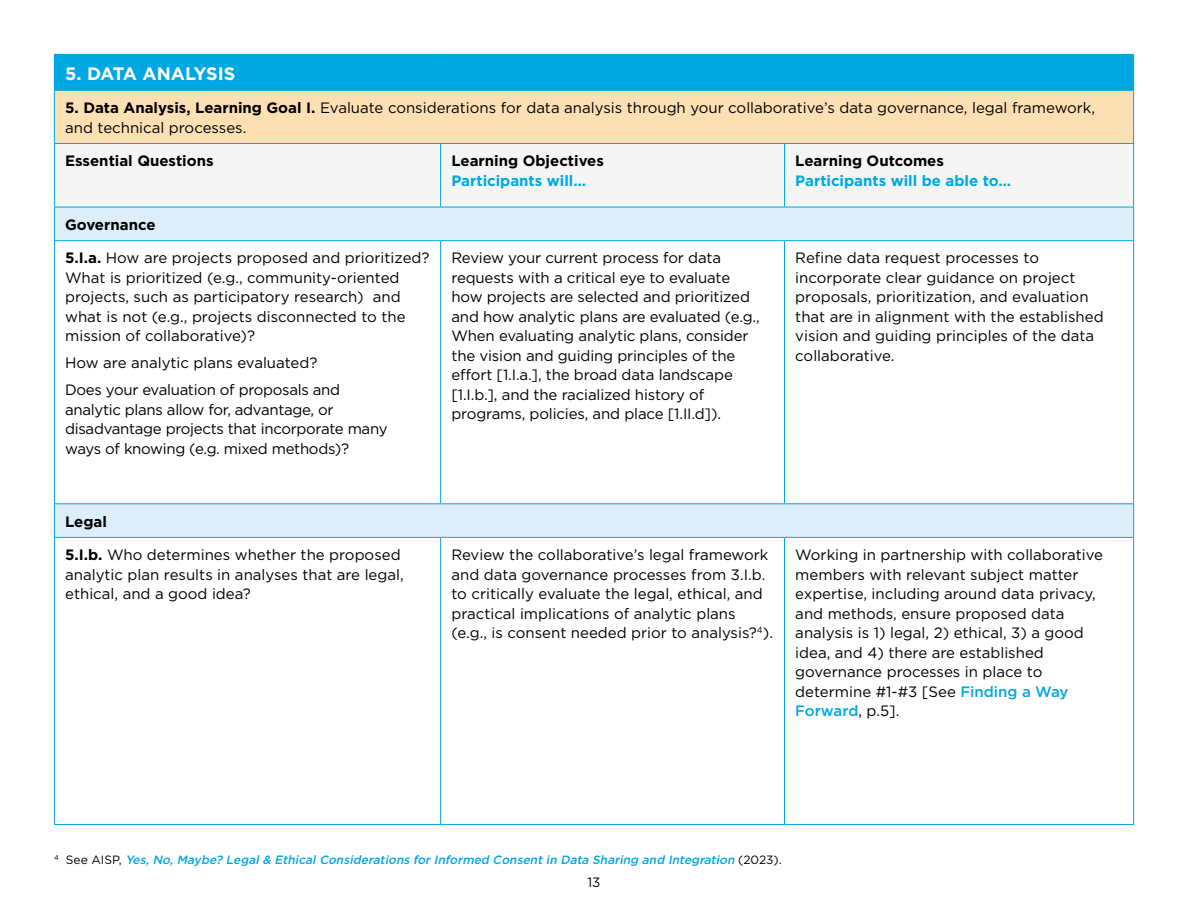
<style>
.page{position:relative;width:1188px;height:918px;background:#fff}
.page>*{position:absolute;margin:0;border:0;box-sizing:border-box;transform-origin:0 0}
.t1{font:700 18px "Gotham";letter-spacing:-.02em;color:#fff}
.t2{font:15px/19.5px "Gotham";color:#000}
.t3{font:15px/19.5px "Gotham";letter-spacing:-.02em;color:#000}
.t4{font:700 15px/19.5px "Gotham";color:#000}
.t5{font:700 15px/19.5px "Gotham";color:#00a8e3}
.t6{font:13.5px "Gotham";color:#000}
.Footnote_text{font:italic 500 12px "Gotham";color:#00a8e3}
.s1{font-weight:700}
.s2{color:#00a8e3}
.s3{color:#000}
.s4{font-weight:500;color:#00a8e3}
.s5{font-weight:400;font-style:normal;color:#000}
</style>
<div class="page">
<div style="left:54px;top:54px;width:1080px;height:36px;background:#00a8e3"></div>
<div style="left:54px;top:90px;width:1080px;height:53px;background:#fddfb4"></div>
<div style="left:55px;top:144px;width:1078px;height:63px;background:#f5f5f5"></div>
<svg style="left:55px;top:208px;width:1078px;height:329px"></svg>
<hr style="left:54px;top:90px;width:387px;height:1px;background:#00a8e3">
<hr style="left:54px;top:91px;width:1px;height:52px;background:#00a8e3">
<hr style="left:441px;top:90px;width:344px;height:1px;background:#00a8e3">
<hr style="left:785px;top:90px;width:349px;height:1px;background:#00a8e3">
<hr style="left:1133px;top:91px;width:1px;height:52px;background:#00a8e3">
<hr style="left:54px;top:143px;width:387px;height:1px;background:#00a8e3">
<hr style="left:54px;top:144px;width:1px;height:63px;background:#00a8e3">
<hr style="left:441px;top:143px;width:344px;height:1px;background:#00a8e3">
<hr style="left:440px;top:144px;width:1px;height:63px;background:#00a8e3">
<hr style="left:785px;top:143px;width:349px;height:1px;background:#00a8e3">
<hr style="left:784px;top:144px;width:1px;height:63px;background:#00a8e3">
<hr style="left:1133px;top:144px;width:1px;height:63px;background:#00a8e3">
<hr style="left:54px;top:207px;width:387px;height:1px;background:#00a8e3">
<hr style="left:54px;top:207px;width:1px;height:33px;background:#00a8e3">
<hr style="left:441px;top:207px;width:344px;height:1px;background:#00a8e3">
<hr style="left:785px;top:207px;width:349px;height:1px;background:#00a8e3">
<hr style="left:1133px;top:207px;width:1px;height:33px;background:#00a8e3">
<hr style="left:54px;top:240px;width:387px;height:1px;background:#00a8e3">
<hr style="left:54px;top:241px;width:1px;height:262px;background:#00a8e3">
<hr style="left:441px;top:240px;width:344px;height:1px;background:#00a8e3">
<hr style="left:440px;top:241px;width:1px;height:262px;background:#00a8e3">
<hr style="left:785px;top:240px;width:349px;height:1px;background:#00a8e3">
<hr style="left:784px;top:241px;width:1px;height:262px;background:#00a8e3">
<hr style="left:1133px;top:241px;width:1px;height:262px;background:#00a8e3">
<hr style="left:54px;top:503px;width:387px;height:1px;background:#00a8e3">
<hr style="left:54px;top:504px;width:1px;height:33px;background:#00a8e3">
<hr style="left:441px;top:503px;width:344px;height:1px;background:#00a8e3">
<hr style="left:785px;top:503px;width:349px;height:1px;background:#00a8e3">
<hr style="left:1133px;top:504px;width:1px;height:33px;background:#00a8e3">
<hr style="left:54px;top:537px;width:387px;height:1px;background:#00a8e3">
<hr style="left:54px;top:538px;width:1px;height:286px;background:#00a8e3">
<hr style="left:441px;top:537px;width:344px;height:1px;background:#00a8e3">
<hr style="left:440px;top:538px;width:1px;height:286px;background:#00a8e3">
<hr style="left:785px;top:537px;width:349px;height:1px;background:#00a8e3">
<hr style="left:784px;top:538px;width:1px;height:286px;background:#00a8e3">
<hr style="left:1133px;top:538px;width:1px;height:286px;background:#00a8e3">
<hr style="left:54px;top:824px;width:387px;height:1px;background:#00a8e3">
<hr style="left:441px;top:824px;width:344px;height:1px;background:#00a8e3">
<hr style="left:785px;top:824px;width:349px;height:1px;background:#00a8e3">
<p class="t1" style="left:65px;top:61px;width:172px">5. DATA ANALYSIS</p>
<p class="t2" style="left:65px;top:98px;width:1032px"><span class="s1">5. Data Analysis, Learning Goal I.</span> Evaluate considerations for data analysis through your collaborative’s data governance, legal framework, and technical processes.</p>
<p class="t4" style="left:65px;top:151px;width:150px">Essential Questions</p>
<p class="t4" style="left:451px;top:151px;width:154px">Learning Objectives<br><span class="s2">Participants will…</span></p>
<p class="t5" style="left:795px;top:151px;width:217px"><span class="s3">Learning Outcomes<br></span>Participants will be able to…</p>
<p class="t4" style="left:65px;top:215px;width:92px">Governance</p>
<p class="t2" style="left:65px;top:248px;width:366px"><span class="s1">5.I.a.</span> How are projects proposed and prioritized?<br>What is prioritized (e.g., community-oriented projects, such as participatory research) and what is not (e.g., projects disconnected to the mission of collaborative)?</p>
<p class="t2" style="left:65px;top:353px;width:254px">How are analytic plans evaluated?</p>
<p class="t3" style="left:65px;top:380px;width:324px">Does your evaluation of proposals and analytic plans allow for, advantage, or disadvantage projects that incorporate many ways of knowing (e.g. mixed methods)?</p>
<p class="t2" style="left:451px;top:248px;width:310px">Review your current process for data requests with a critical eye to evaluate how projects are selected and prioritized and how analytic plans are evaluated (e.g., When evaluating analytic plans, consider the vision and guiding principles of the effort [1.I.a.], the broad data landscape [1.I.b.], and the racialized history of programs, policies, and place [1.II.d]).</p>
<p class="t2" style="left:795px;top:248px;width:310px">Refine data request processes to incorporate clear guidance on project proposals, prioritization, and evaluation that are in alignment with the established vision and guiding principles of the data collaborative.</p>
<p class="t4" style="left:65px;top:511px;width:43px">Legal</p>
<p class="t2" style="left:65px;top:545px;width:340px"><span class="s1">5.I.b.</span> Who determines whether the proposed analytic plan results in analyses that are legal, ethical, and a good idea?</p>
<p class="t2" style="left:451px;top:545px;width:323px">Review the collaborative’s legal framework and data governance processes from 3.I.b. to critically evaluate the legal, ethical, and practical implications of analytic plans (e.g., is consent needed prior to analysis?<sup>4</sup>).</p>
<p class="t2" style="left:795px;top:545px;width:309px">Working in partnership with collaborative members with relevant subject matter expertise, including around data privacy, and methods, ensure proposed data analysis is 1) legal, 2) ethical, 3) a good idea, and 4) there are established governance processes in place to determine #1-#3 [See <span class="s4">Finding a Way Forward</span>, p.5].</p>
<p class="Footnote_text" style="left:54px;top:852px;width:729px"><sup>4</sup> <span class="s5">S e e A I S P,</span> Yes,No,Maybe? Legal&amp; EthicalConsiderations forInformed Consentin Data Sharing and Integration <span class="s5">( 2 0 2 3 ) .</span></p>
<p class="t6" style="left:587px;top:874px;width:15px">13</p>
</div>
